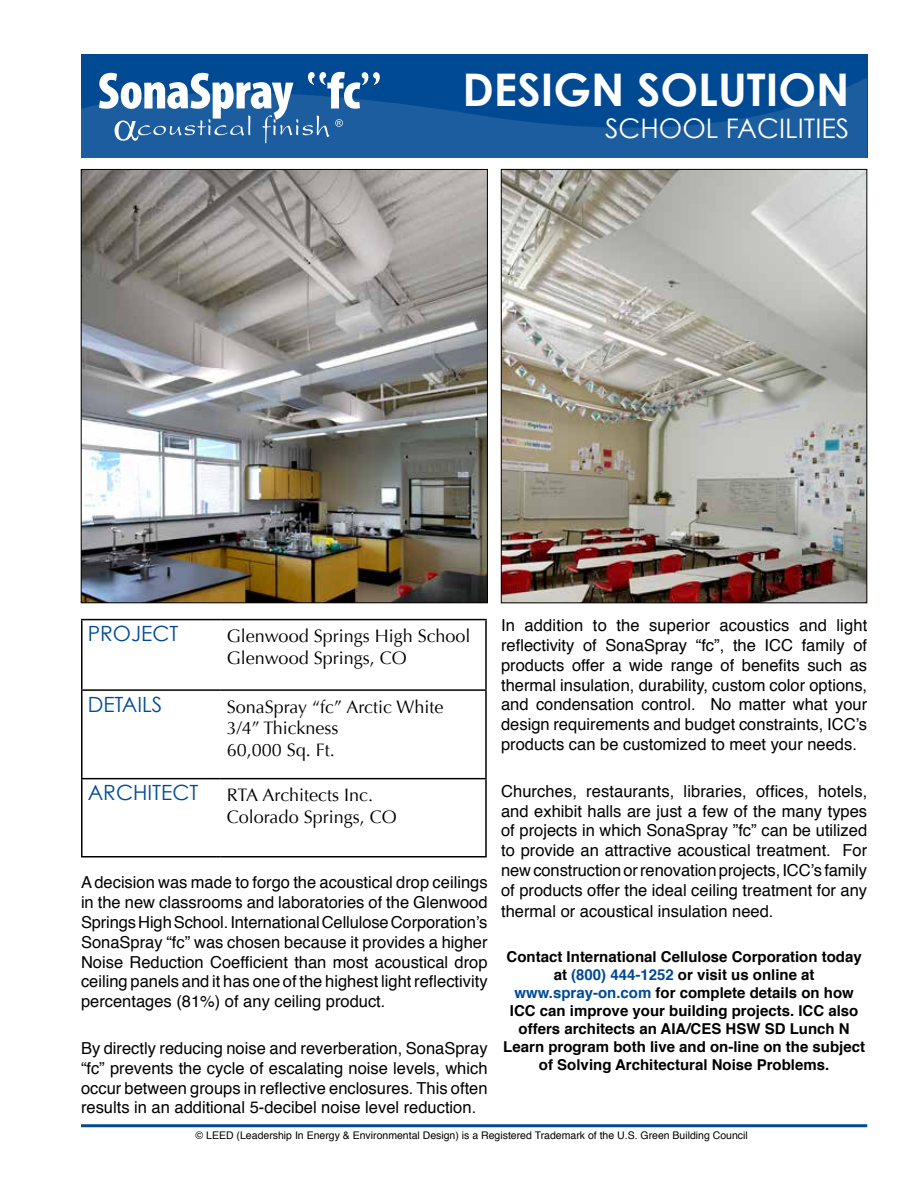
<style>
.page{position:relative;width:918px;height:1188px;background:#fff}
.page>*{position:absolute;margin:0;border:0;box-sizing:border-box;transform-origin:0 0}
.t1{font:700 45px "Century Gothic";color:#fff}
.t2{font:27px "Century Gothic";color:#fff}
.t3{font:21px "Century Gothic";color:#004a94}
.t4{font:18px/21.6px "Optima";color:#000}
.t5{font:16.5px/19.8px "Helvetica";color:#000;text-align:justify}
.t6{font:700 15px/18px "Helvetica";color:#000;text-align:center}
.t7{font:10.5px "Helvetica";color:#000}
.s1{color:#004a94}
</style>
<div class="page">
<hr style="left:81px;top:1124px;width:786px;height:3px;background:#004a94">
<hr style="left:81px;top:619px;width:140px;height:1px;background:#000">
<hr style="left:81px;top:620px;width:1px;height:69px;background:#000">
<hr style="left:221px;top:619px;width:266px;height:1px;background:#000">
<hr style="left:485px;top:620px;width:2px;height:69px;background:#000">
<hr style="left:81px;top:689px;width:140px;height:2px;background:#000">
<hr style="left:81px;top:691px;width:1px;height:87px;background:#000">
<hr style="left:221px;top:689px;width:266px;height:2px;background:#000">
<hr style="left:485px;top:691px;width:2px;height:87px;background:#000">
<hr style="left:81px;top:778px;width:140px;height:1px;background:#000">
<hr style="left:81px;top:779px;width:1px;height:77px;background:#000">
<hr style="left:221px;top:778px;width:266px;height:1px;background:#000">
<hr style="left:485px;top:779px;width:2px;height:77px;background:#000">
<hr style="left:81px;top:856px;width:140px;height:1px;background:#000">
<hr style="left:221px;top:856px;width:266px;height:1px;background:#000">
<img style="left:503px;top:171px;width:362px;height:430px">
<div style="left:501px;top:169px;width:366px;height:434px;border:1px solid #000"></div>
<img style="left:83px;top:171px;width:403px;height:430px">
<div style="left:81px;top:54px;width:786px;height:103px;background:#004a94"></div>
<svg style="left:81px;top:78px;width:786px;height:80px;fill:#1c5d9f"></svg>
<svg style="left:99px;top:71px;width:281px;height:72px"></svg>
<h1 class="t1" style="left:462px;top:61px;width:388px">DESIGN SOLUTION</h1>
<h2 class="t2" style="left:605px;top:112px;width:246px">SCHOOL FACILITIES</h2>
<p class="t3" style="left:88px;top:621px;width:92px">PROJECT</p>
<p class="t4" style="left:227px;top:625px;width:245px">Glenwood Springs High School<br>Glenwood Springs, CO</p>
<p class="t3" style="left:88px;top:691px;width:76px">DETAILS</p>
<p class="t4" style="left:227px;top:696px;width:218px">SonaSpray “fc” Arctic White<br>3/4” Thickness<br>60,000 Sq. Ft.</p>
<p class="t3" style="left:88px;top:780px;width:112px">ARCHITECT</p>
<p class="t4" style="left:227px;top:785px;width:171px">RTA Architects Inc.<br>Colorado Springs, CO</p>
<p class="t5" style="left:81px;top:873px;width:408px">A decision was made to forgo the acoustical drop ceilings in the new classrooms and laboratories of the Glenwood Springs High School. International Cellulose Corporation’s SonaSpray “fc” was chosen because it provides a higher Noise Reduction Coefficient than most acoustical drop ceiling panels and it has one of the highest light reflectivity percentages (81%) of any ceiling product.</p>
<p class="t5" style="left:81px;top:1039px;width:408px">By directly reducing noise and reverberation, SonaSpray “fc” prevents the cycle of escalating noise levels, which occur between groups in reflective enclosures. This often results in an additional 5-decibel noise level reduction.</p>
<p class="t5" style="left:501px;top:616px;width:368px">In addition to the superior acoustics and light reflectivity of SonaSpray “fc”, the ICC family of products offer a wide range of benefits such as thermal insulation, durability, custom color options, and condensation control. No matter what your design requirements and budget constraints, ICC’s products can be customized to meet your needs.</p>
<p class="t5" style="left:501px;top:782px;width:368px">Churches, restaurants, libraries, offices, hotels, and exhibit halls are just a few of the many types of projects in which SonaSpray ”fc” can be utilized to provide an attractive acoustical treatment. For new construction or renovation projects, ICC’s family of products offer the ideal ceiling treatment for any thermal or acoustical insulation need.</p>
<p class="t6" style="left:503px;top:948px;width:363px">Contact International Cellulose Corporation today at <span class="s1">(800) 444-1252</span> or visit us online at <span class="s1">www.spray-on.com</span> for complete details on how ICC can improve your building projects. ICC also offers architects an AIA/CES HSW SD Lunch N Learn program both live and on-line on the subject of Solving Architectural Noise Problems.</p>
<p class="t7" style="left:196px;top:1127px;width:554px">© LEED (Leadership In Energy &amp; Environmental Design) is a Registered Trademark of the U.S. Green Building Council</p>
</div>
